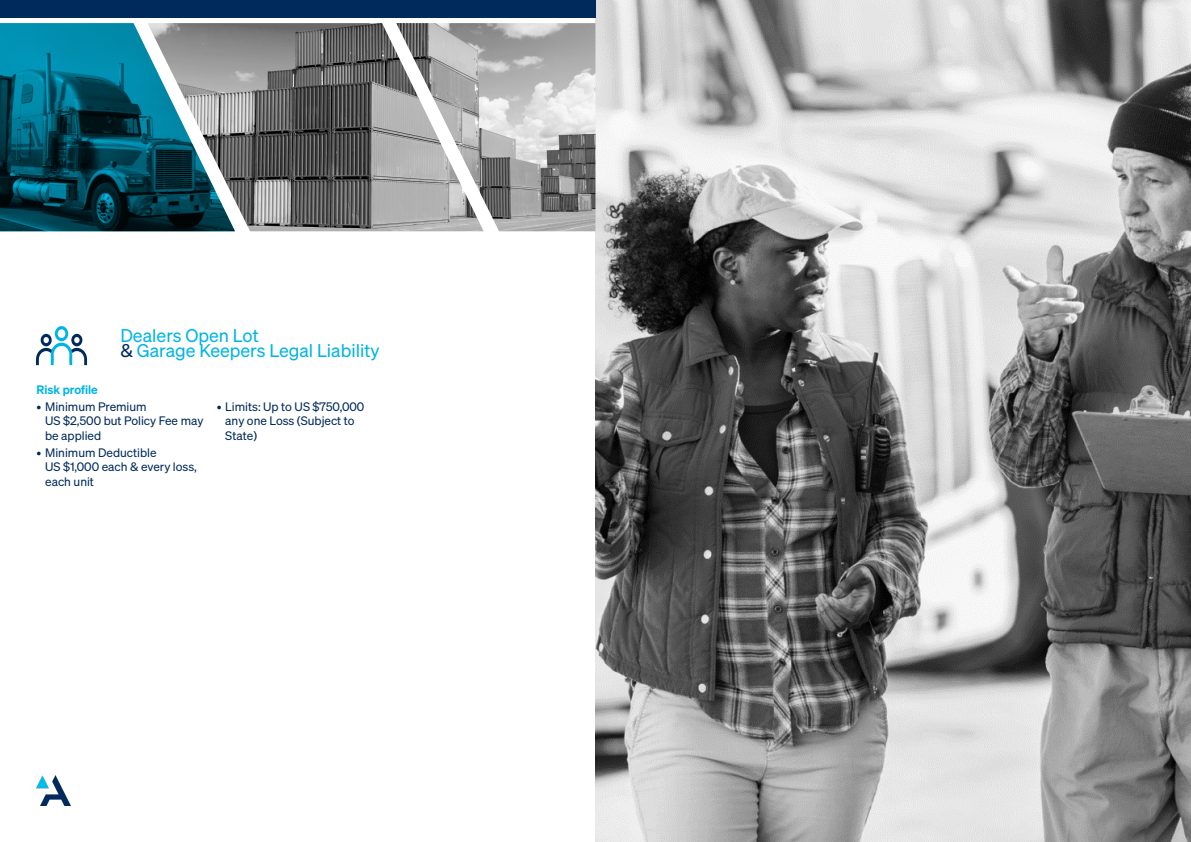
<style>
.page{position:relative;width:1191px;height:842px;background:#fff}
.page>*{position:absolute;margin:0;border:0;box-sizing:border-box;transform-origin:0 0}
.Section_Title_DIN_Bo{font:18px "Sohne Buch";color:#00b5e5}
.t1{font:12px/14.4px "Sohne Buch";color:#002a5c}
.Pull_Out_Title_Din_B{font:600 12px "Sohne";color:#00b5e5}
.s1{color:#002a5c}
</style>
<div class="page">
<img style="left:36px;top:776px;width:34px;height:30px">
<img style="left:595px;top:0;width:596px;height:841px">
<svg style="left:36px;top:326px;width:51px;height:39px"></svg>
<div style="left:0;top:0;width:595px;height:18px;background:#002a5c"></div>
<img style="left:483px;top:23px;width:112px;height:208px">
<img style="left:235px;top:23px;width:248px;height:208px">
<svg style="left:0;top:23px;width:235px;height:208px"></svg>
<p class="Section_Title_DIN_Bo" style="left:120px;top:325px;width:140px">Dealers Open Lot</p>
<p class="Section_Title_DIN_Bo" style="left:120px;top:340px;width:261px"><span class="s1">&amp;</span> Garage Keepers Legal Liability</p>
<p class="Pull_Out_Title_Din_B" style="left:37px;top:382px;width:63px">Risk profile</p>
<p class="t1" style="left:45px;top:399px;width:160px;text-indent:-9px">• Minimum Premium<br>US $2,500 but Policy Fee may be applied</p>
<p class="t1" style="left:45px;top:445px;width:153px;text-indent:-9px">• Minimum Deductible<br>US $1,000 each &amp; every loss, each unit</p>
<p class="t1" style="left:225px;top:399px;width:141px;text-indent:-9px">• Limits: Up to US $750,000 any one Loss (Subject to<br>State)</p>
</div>
